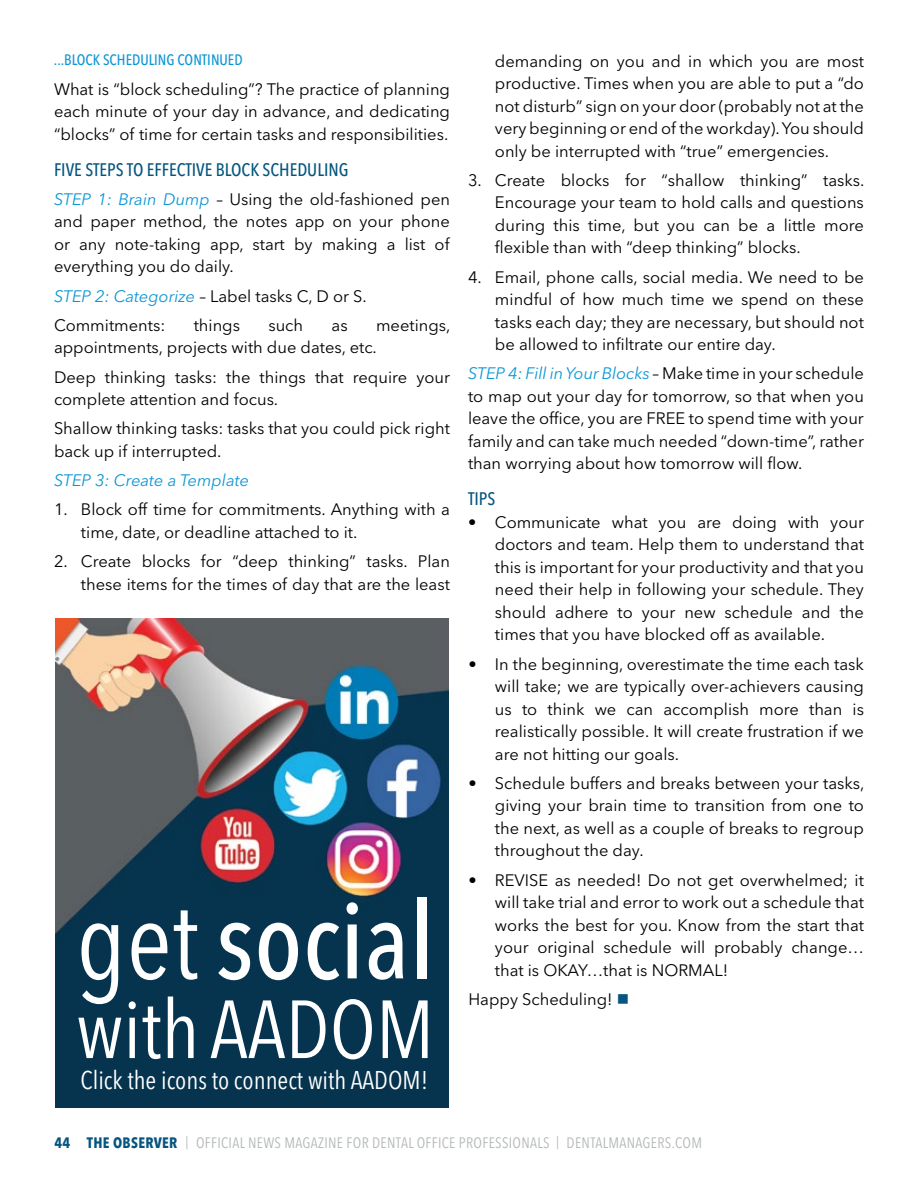
<style>
.page{position:relative;width:918px;height:1188px;background:#fff}
.page>*{position:absolute;margin:0;border:0;box-sizing:border-box;transform-origin:0 0}
.t1{font:500 condensed 107.4px "Avenir Next LT Pro";color:#fff}
.t2{font:condensed 81.45px "Avenir Next LT Pro";color:#fff}
.t3{font:condensed 25.5px "Avenir Next LT Pro";color:#fff}
.t4{font:500 condensed 18px "Avenir Next LT Pro";color:#055580}
.t5{font:16.5px/22.5px "Avenir Next LT Pro";color:#000;text-align:justify}
.t6{font:italic 16.5px "Avenir Next LT Pro";color:#0d96d4}
.t7{font:condensed 15px "Avenir Next LT Pro";letter-spacing:.02em;color:#b3b9b6}
.t8{font:500 condensed 15px "Avenir Next LT Pro";color:#0d96d4}
.s1{font-style:italic;color:#0d96d4}
.s2{font-weight:400}
.s3{color:#055580}
.s4{font-weight:700;color:#055580}
.s5{font-stretch:normal;font-size:13.5px}
</style>
<div class="page">
<img style="left:55px;top:619px;width:393px;height:488px">
<p class="t8" style="left:54px;top:51px;width:190px">...BLOCK SCHEDULING CONTINUED</p>
<p class="t5" style="left:54px;top:78px;width:398px">What is “block scheduling”? The practice of planning each minute of your day in advance, and dedicating “blocks” of time for certain tasks and responsibilities.</p>
<p class="t4" style="left:54px;top:158px;width:296px">FIVE STEPS TO EFFECTIVE BLOCK SCHEDULING</p>
<p class="t5" style="left:54px;top:188px;width:398px"><span class="s1">STEP 1: Brain Dump</span> – Using the old-fashioned pen and paper method, the notes app on your phone or any note-taking app, start by making a list of everything you do daily.</p>
<p class="t5" style="left:54px;top:281px;width:314px;line-height:29.2px"><span class="s1">STEP 2: Categorize</span> – Label tasks C, D or S.<br>Commitments:</p>
<p class="t5" style="left:194px;top:314px;width:48px">things</p>
<p class="t5" style="left:268px;top:314px;width:36px">such</p>
<p class="t5" style="left:332px;top:314px;width:18px">as</p>
<p class="t5" style="left:54px;top:314px;width:398px;text-indent:322px">meetings, appointments, projects with due dates, etc.</p>
<p class="t5" style="left:54px;top:366px;width:398px">Deep thinking tasks: the things that require your complete attention and focus.</p>
<p class="t5" style="left:54px;top:417px;width:397px">Shallow thinking tasks: tasks that you could pick right back up if interrupted.</p>
<p class="t6" style="left:54px;top:471px;width:197px">STEP 3: Create a Template</p>
<p class="t5" style="left:81px;top:498px;width:371px;text-indent:-27px">1. Block off time for commitments. Anything with a time, date, or deadline attached to it.</p>
<p class="t5" style="left:54px;top:550px;width:397px;text-align:right">2. Create blocks for “deep thinking” tasks. Plan these items for the times of day that are the least</p>
<h1 class="t1" style="left:76px;top:876px;width:359px"><span class="s2">get</span> social</h1>
<h2 class="t2" style="left:76px;top:980px;width:359px">with AADOM</h2>
<h3 class="t3" style="left:81px;top:1065px;width:349px">Click the icons to connect with AADOM!</h3>
<p class="t5" style="left:495px;top:49px;width:371px">demanding on you and in which you are most productive. Times when you are able to put a “do not disturb” sign on your door (probably not at the very beginning or end of the workday). You should only be interrupted with “true” emergencies.</p>
<p class="t5" style="left:495px;top:169px;width:371px;text-indent:-27px">3. Create blocks for “shallow thinking” tasks.<br>Encourage your team to hold calls and questions during this time, but you can be a little more flexible than with “deep thinking” blocks.</p>
<p class="t5" style="left:495px;top:266px;width:370px;text-indent:-27px">4. Email, phone calls, social media. We need to be mindful of how much time we spend on these tasks each day; they are necessary, but should not be allowed to infiltrate our entire day.</p>
<p class="t5" style="left:468px;top:362px;width:397px"><span class="s1">STEP 4: Fill in Your Blocks</span> – Make time in your schedule to map out your day for tomorrow, so that when you leave the office, you are FREE to spend time with your family and can take much needed “down-time”, rather than worrying about how tomorrow will flow.</p>
<p class="t4" style="left:468px;top:488px;width:29px">TIPS</p>
<p class="t5" style="left:495px;top:511px;width:371px;text-indent:-27px">• Communicate what you are doing with your doctors and team. Help them to understand that this is important for your productivity and that you need their help in following your schedule. They should adhere to your new schedule and the times that you have blocked off as available.</p>
<p class="t5" style="left:495px;top:652px;width:371px;text-indent:-27px">• In the beginning, overestimate the time each task will take; we are typically over-achievers causing us to think we can accomplish more than is realistically possible. It will create frustration if we are not hitting our goals.</p>
<p class="t5" style="left:495px;top:772px;width:371px;text-indent:-27px">• Schedule buffers and breaks between your tasks, giving your brain time to transition from one to the next, as well as a couple of breaks to regroup throughout the day.</p>
<p class="t5" style="left:495px;top:868px;width:371px;text-indent:-27px">• REVISE as needed! Do not get overwhelmed; it will take trial and error to work out a schedule that works the best for you. Know from the start that your original schedule will probably change… that is OKAY…that is NORMAL!</p>
<p class="t5" style="left:468px;top:988px;width:162px">Happy Scheduling! <span class="s3">■</span></p>
<p class="t7" style="left:54px;top:1133px;width:649px"><span class="s4">44 THE OBSERVER</span> <span class="s5">|</span> OFFICIAL NEWS MAGAZINE FOR DENTAL OFFICE PROFESSIONALS <span class="s5">|</span> DENTALMANAGERS.COM</p>
</div>
